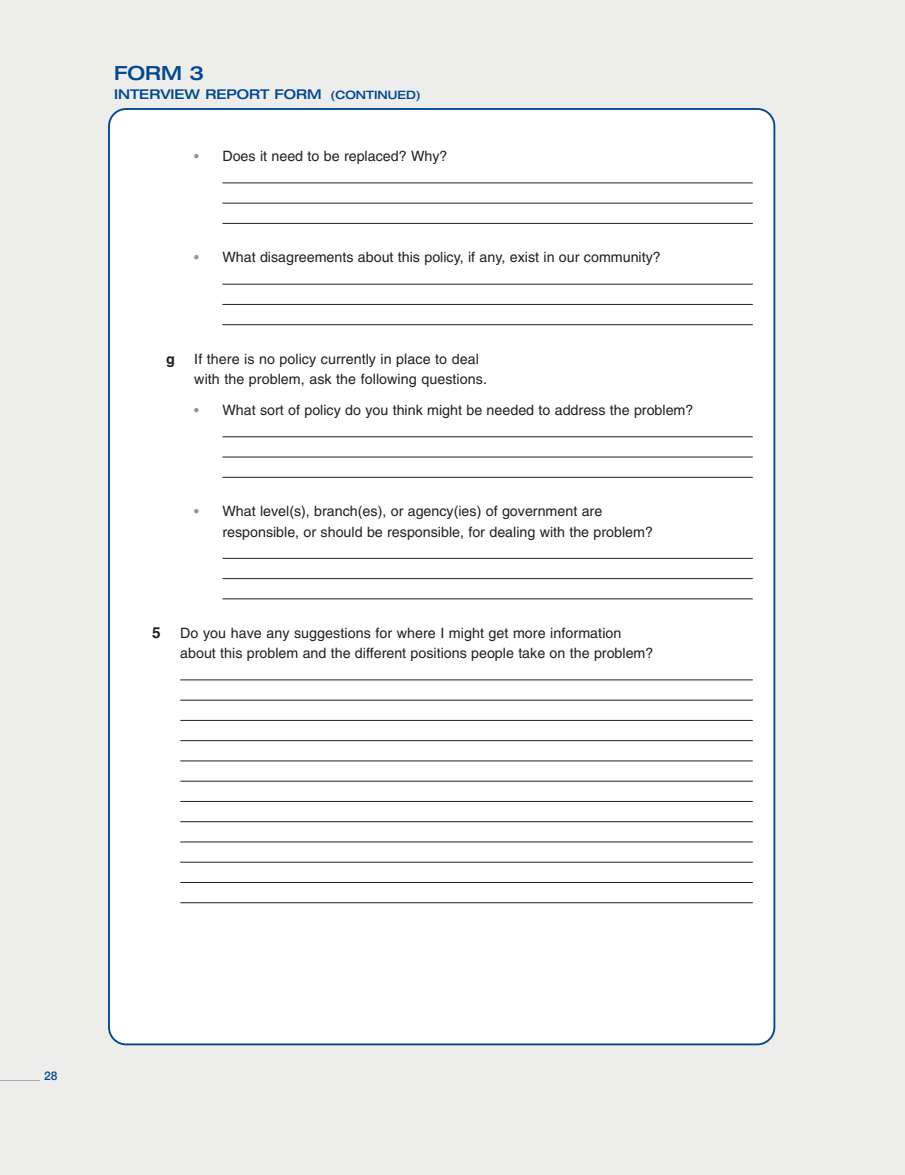
<style>
.page{position:relative;width:905px;height:1175px;background:#fff}
.page>*{position:absolute;margin:0;border:0;box-sizing:border-box;transform-origin:0 0}
.t1{font:500 expanded 19.5px "Helvetica Neue";color:#01498e}
.t2{font:700 15.3px "Helvetica";color:#231f20}
.t3{font:14.25px/20.2px "Helvetica";color:#231f20}
.t4{font:700 14.25px "Helvetica";color:#231f20}
.t5{font:500 expanded 13.5px "Helvetica Neue";color:#01498e}
.t6{font:500 12px "Helvetica Neue";color:#01498e}
.s1{font-size:11.55px}
.s2{font-weight:700;font-size:13.5px;color:#939598}
</style>
<div class="page">
<div style="left:0;top:0;width:904px;height:1174px;background:#ededec"></div>
<div style="left:108px;top:108px;width:667px;height:937px;background:#fff"></div>
<hr style="left:222px;top:182px;width:530px;height:1px;background:#231f20">
<hr style="left:222px;top:203px;width:530px;height:1px;background:#231f20">
<hr style="left:222px;top:223px;width:530px;height:1px;background:#231f20">
<hr style="left:222px;top:284px;width:530px;height:1px;background:#231f20">
<hr style="left:222px;top:304px;width:530px;height:1px;background:#231f20">
<hr style="left:222px;top:324px;width:530px;height:1px;background:#231f20">
<hr style="left:222px;top:436px;width:530px;height:1px;background:#231f20">
<hr style="left:222px;top:457px;width:530px;height:1px;background:#231f20">
<hr style="left:222px;top:477px;width:530px;height:1px;background:#231f20">
<hr style="left:222px;top:558px;width:530px;height:1px;background:#231f20">
<hr style="left:222px;top:578px;width:530px;height:1px;background:#231f20">
<hr style="left:222px;top:598px;width:530px;height:1px;background:#231f20">
<hr style="left:180px;top:679px;width:572px;height:1px;background:#231f20">
<hr style="left:180px;top:700px;width:572px;height:1px;background:#231f20">
<hr style="left:180px;top:720px;width:572px;height:1px;background:#231f20">
<hr style="left:180px;top:740px;width:572px;height:1px;background:#231f20">
<hr style="left:180px;top:760px;width:572px;height:1px;background:#231f20">
<hr style="left:180px;top:781px;width:572px;height:1px;background:#231f20">
<hr style="left:180px;top:801px;width:572px;height:1px;background:#231f20">
<hr style="left:180px;top:821px;width:572px;height:1px;background:#231f20">
<hr style="left:180px;top:841px;width:572px;height:1px;background:#231f20">
<hr style="left:180px;top:862px;width:572px;height:1px;background:#231f20">
<hr style="left:180px;top:882px;width:572px;height:1px;background:#231f20">
<hr style="left:180px;top:902px;width:572px;height:1px;background:#231f20">
<hr style="left:0;top:1080px;width:40px;height:1px;background:#a8a9ad">
<h1 class="t1" style="left:114px;top:66px;width:91px">FORM 3</h1>
<p class="t5" style="left:114px;top:89px;width:308px">INTERVIEW REPORT FORM <span class="s1">(CONTINUED)</span></p>
<p class="t3" style="left:194px;top:147px;width:254px"><span class="s2">•</span> Does it need to be replaced? Why?</p>
<p class="t3" style="left:194px;top:249px;width:468px"><span class="s2">•</span> What disagreements about this policy, if any, exist in our community?</p>
<p class="t4" style="left:166px;top:353px;width:10px">g</p>
<p class="t3" style="left:194px;top:350px;width:294px">If there is no policy currently in place to deal with the problem, ask the following questions.</p>
<p class="t3" style="left:194px;top:401px;width:500px"><span class="s2">•</span> What sort of policy do you think might be needed to address the problem?</p>
<p class="t3" style="left:222px;top:502px;width:432px;text-indent:-28px"><span class="s2">•</span> What level(s), branch(es), or agency(ies) of government are responsible, or should be responsible, for dealing with the problem?</p>
<p class="t2" style="left:152px;top:627px;width:10px">5</p>
<p class="t3" style="left:180px;top:624px;width:474px">Do you have any suggestions for where I might get more information about this problem and the different positions people take on the problem?</p>
<p class="t6" style="left:44px;top:1071px;width:15px">28</p>
</div>
